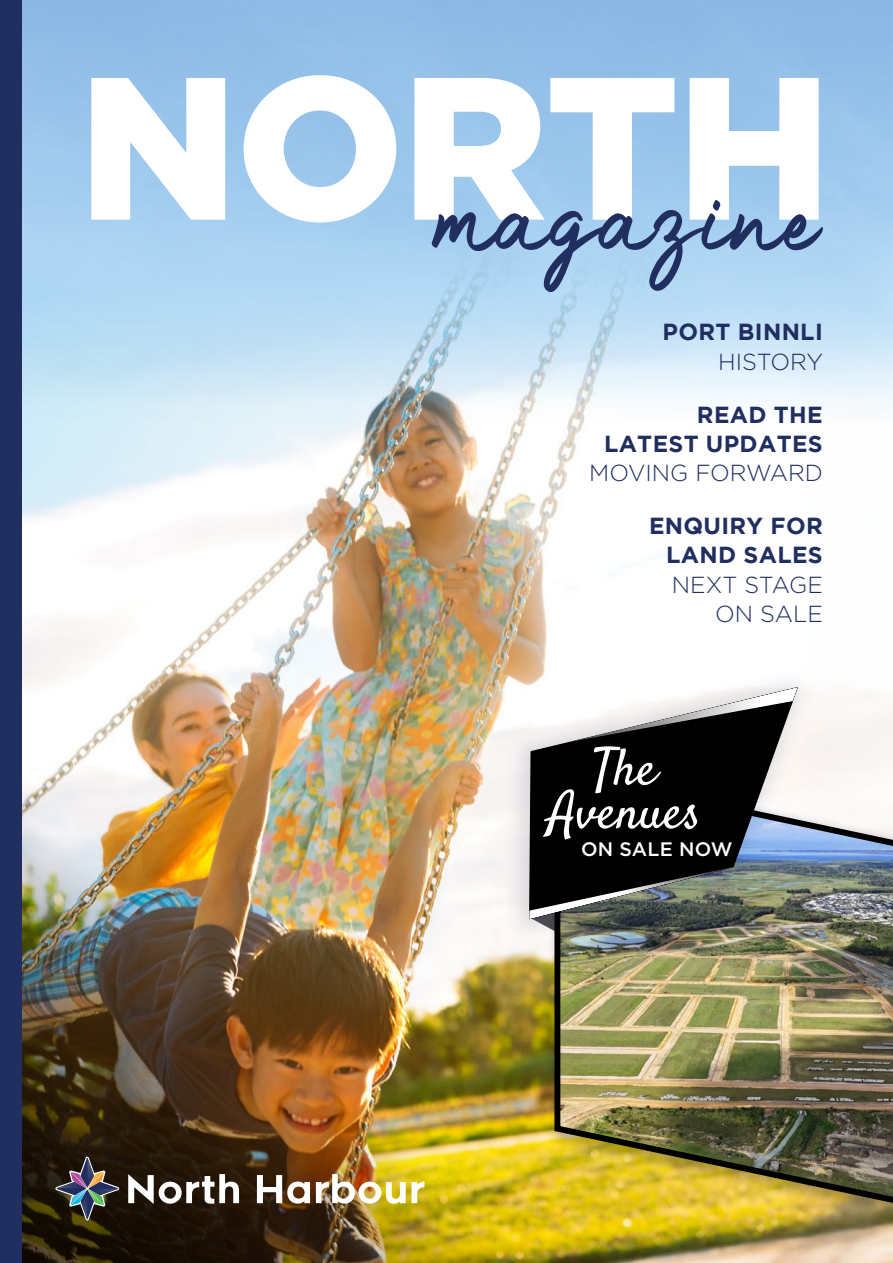
<style>
.page{position:relative;width:893px;height:1263px;background:#fff}
.page>*{position:absolute;margin:0;border:0;box-sizing:border-box;transform-origin:0 0}
.t1{font:51.9px/43.5px "Satisfy";letter-spacing:-.01em;color:#fff;text-align:center}
.t2{font:700 23.25px/29.4px "Gotham";letter-spacing:.015em;color:#202e60;text-align:right}
.t3{font:300 23.25px/29.4px "Gotham";color:#202e60;text-align:right}
.t4{font:500 19.5px "Gotham";letter-spacing:.01em;color:#fff}
</style>
<div class="page">
<img style="left:21px;top:487px;width:872px;height:776px">
<img style="left:21px;top:706px;width:813px;height:557px">
<svg style="left:21px;top:429px;width:561px;height:58px"></svg>
<svg style="left:21px;top:0;width:872px;height:429px;background:#b2d3ee"></svg>
<svg style="left:91px;top:75px;width:728px;height:147px"></svg>
<svg style="left:431px;top:200px;width:392px;height:92px;background:#97b6d6"></svg>
<svg style="left:55px;top:1157px;width:64px;height:63px;background:#3f3d3c"></svg>
<svg style="left:128px;top:1174px;width:111px;height:30px"></svg>
<svg style="left:257px;top:1175px;width:53px;height:28px"></svg>
<img style="left:316px;top:1174px;width:108px;height:30px">
<div style="left:0;top:0;width:21px;height:1263px;background:#202e60"></div>
<div style="left:547px;top:761px;width:346px;height:475px;background:#000;opacity:.25"></div>
<img style="left:552px;top:764px;width:341px;height:457px">
<div style="left:502px;top:667px;width:315px;height:276px;background:#202e60;opacity:.14"></div>
<svg style="left:529px;top:750px;width:269px;height:169px;background:#282b2d"></svg>
<svg style="left:529px;top:857px;width:207px;height:78px;background:#3f433e"></svg>
<svg style="left:529px;top:687px;width:269px;height:63px"></svg>
<p class="t2" style="left:663px;top:318px;width:162px">PORT BINNLI</p>
<p class="t3" style="left:718px;top:348px;width:106px">HISTORY</p>
<p class="t2" style="left:604px;top:400px;width:220px">READ THE<br>LATEST UPDATES</p>
<p class="t3" style="left:589px;top:460px;width:235px">MOVING FORWARD</p>
<p class="t2" style="left:649px;top:512px;width:175px">ENQUIRY FOR<br>LAND SALES</p>
<p class="t3" style="left:672px;top:571px;width:153px">NEXT STAGE<br>ON SALE</p>
<h1 class="t1" style="left:548px;top:755px;width:154px">The<br>Avenues</h1>
<p class="t4" style="left:581px;top:840px;width:153px">ON SALE NOW</p>
</div>
